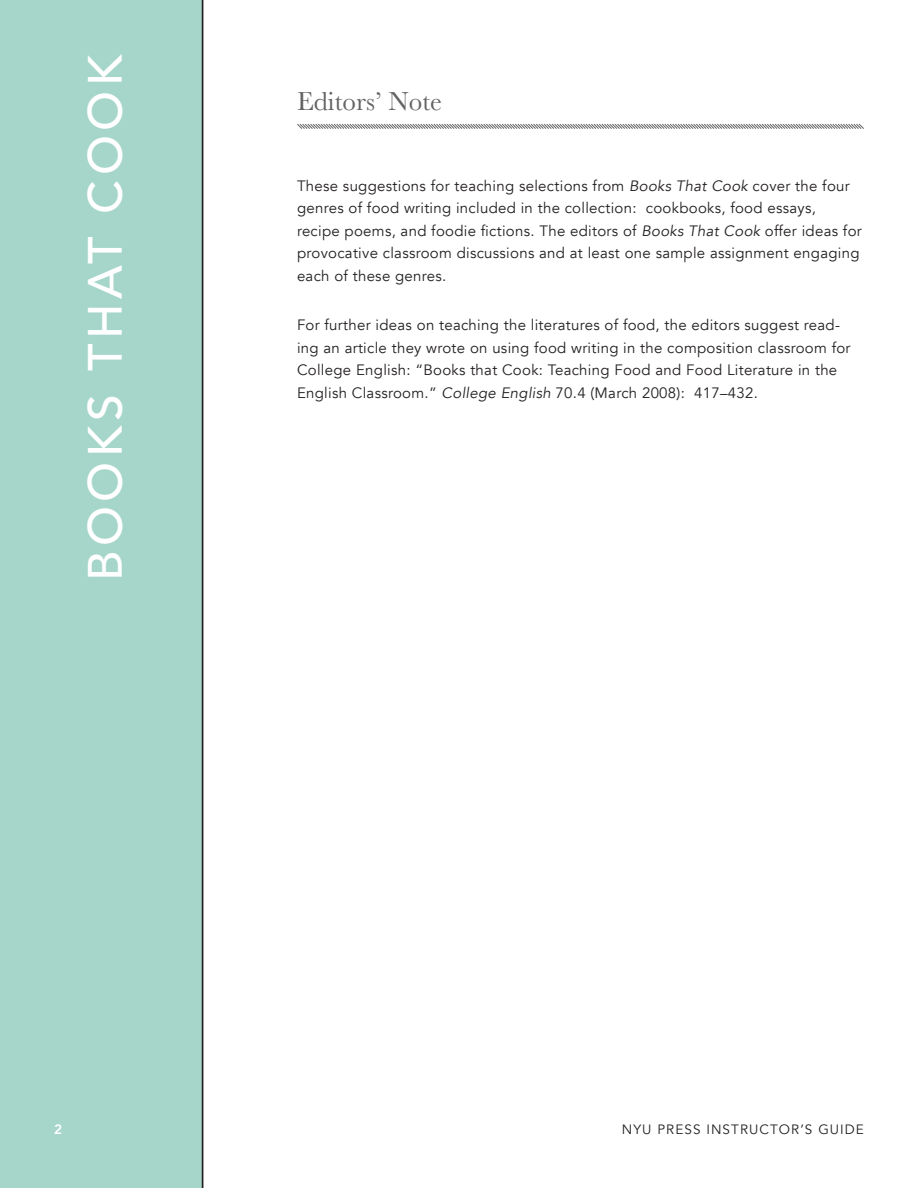
<style>
.page{position:relative;width:918px;height:1188px;background:#fff}
.page>*{position:absolute;margin:0;border:0;box-sizing:border-box;transform-origin:0 0}
.t1{font:500 48px "Avenir";letter-spacing:.1em;color:#fff}
.t2{font:27px "Baskerville";color:#636366}
.t3{font:15px/22.5px "Avenir";letter-spacing:.02em;color:#231f20}
.t4{font:13.5px "Avenir";letter-spacing:.08em;color:#231f20}
.t5{font:800 13.5px "Avenir";color:#fff}
.s1{font-style:italic}
</style>
<div class="page">
<div style="left:0;top:0;width:203px;height:1188px;background:#a6d6c9"></div>
<svg style="left:297px;top:123px;width:567px;height:6px"></svg>
<h1 class="t1" style="left:64px;top:581px;width:529px;rotate:-90deg">BOOKS THAT COOK</h1>
<h2 class="t2" style="left:297px;top:84px;width:147px">Editors’ Note</h2>
<p class="t3" style="left:297px;top:174px;width:566px">These suggestions for teaching selections from <span class="s1">Books That Cook</span> cover the four genres of food writing included in the collection: cookbooks, food essays, recipe poems, and foodie fictions. The editors of <span class="s1">Books That Cook</span> offer ideas for provocative classroom discussions and at least one sample assignment engaging each of these genres.</p>
<p class="t3" style="left:297px;top:314px;width:555px">For further ideas on teaching the literatures of food, the editors suggest read&shy;ing an article they wrote on using food writing in the composition classroom for College English: “Books that Cook: Teaching Food and Food Literature in the English Classroom.” <span class="s1">College English</span> 70.4 (March 2008): 417–432.</p>
<p class="t5" style="left:54px;top:1119px;width:9px">2</p>
<p class="t4" style="left:622px;top:1121px;width:244px">NYU PRESS INSTRUCTOR’S GUIDE</p>
</div>
